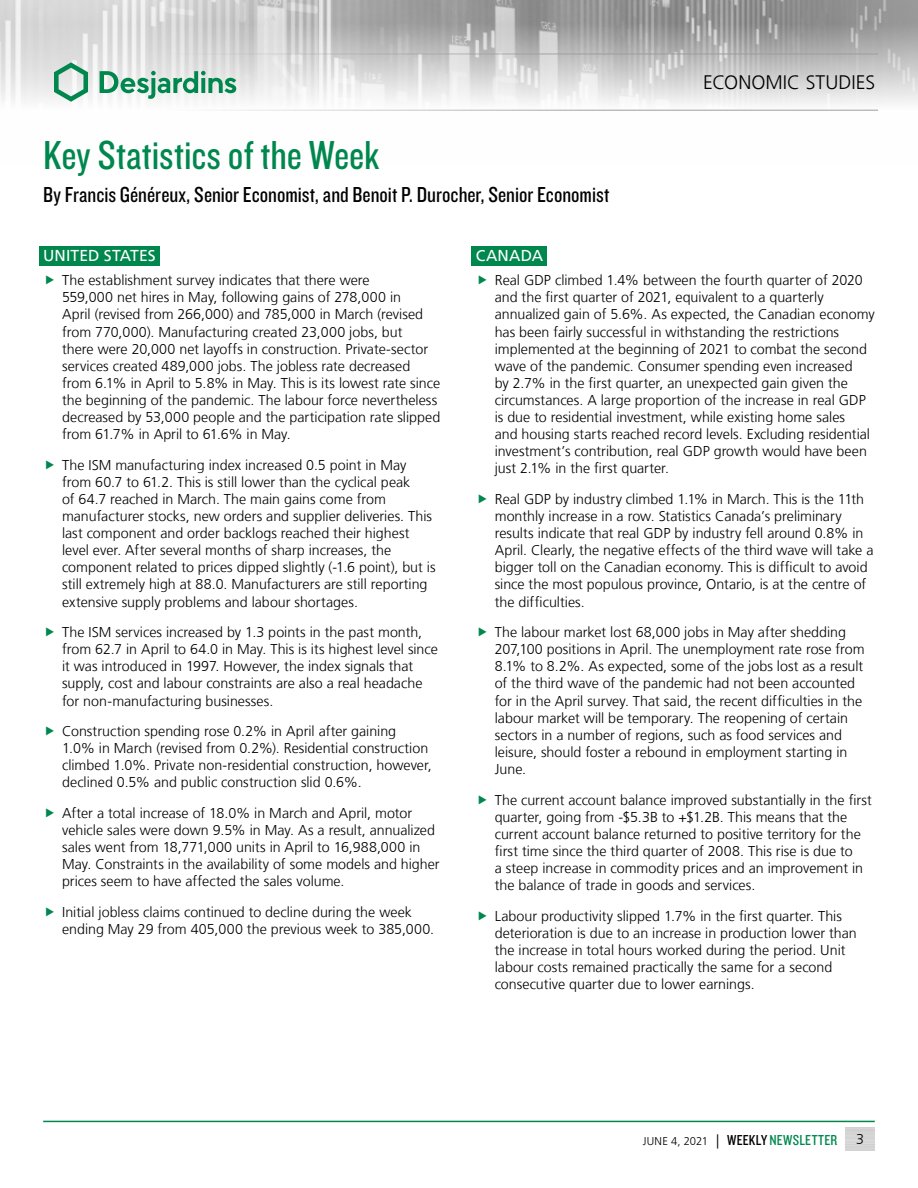
<style>
.page{position:relative;width:918px;height:1188px;background:#fff}
.page>*{position:absolute;margin:0;border:0;box-sizing:border-box;transform-origin:0 0}
.t1{font:42px "Knockout 29 Junior Ltweight";color:#00874e}
.t2{font:22.5px "Knockout 29 Junior Ltweight";color:#000}
.t3{font:300 19.5px "Frutiger LT";letter-spacing:.005em;color:#000}
.t4{font:15.75px "Frutiger LT";letter-spacing:.005em;color:#fff}
.t5{font:300 14.25px/17.1px "Frutiger LT";color:#000}
.t6{font:300 11.25px "Frutiger LT";letter-spacing:.01em;color:#000}
.s1{font-size:14.25px}
.s2{font-family:"Knockout 29 Junior Ltweight";font-weight:400;font-size:15px}
.s3{font-family:"Knockout 29 Junior Ltweight";font-weight:400;font-size:15px;color:#00874e}
</style>
<div class="page">
<img style="left:0;top:0;width:918px;height:110px">
<hr style="left:0;top:54px;width:878px;height:1px;background:#9d9d9c">
<hr style="left:0;top:110px;width:878px;height:1px;background:#9d9d9c">
<svg style="left:54px;top:62px;width:34px;height:40px"></svg>
<svg style="left:100px;top:71px;width:136px;height:28px"></svg>
<hr style="left:43px;top:1121px;width:832px;height:1px;background:#00874e">
<div style="left:39px;top:246px;width:121px;height:19px;background:#00874e"></div>
<div style="left:472px;top:246px;width:75px;height:19px;background:#00874e"></div>
<h1 class="t1" style="left:43px;top:128px;width:338px">Key Statistics of the Week</h1>
<h3 class="t2" style="left:43px;top:180px;width:568px">By Francis Généreux, Senior Economist, and Benoit P. Durocher, Senior Economist</h3>
<h3 class="t3" style="left:703px;top:72px;width:174px">ECONOMIC STUDIES</h3>
<p class="t4" style="left:43px;top:247px;width:114px">UNITED STATES</p>
<p class="t4" style="left:476px;top:247px;width:69px">CANADA</p>
<p class="t5" style="left:495px;top:272px;width:382px">Real GDP climbed 1.4% between the fourth quarter of 2020 and the first quarter of 2021, equivalent to a quarterly annualized gain of 5.6%. As expected, the Canadian economy has been fairly successful in withstanding the restrictions implemented at the beginning of 2021 to combat the second wave of the pandemic. Consumer spending even increased<br>by 2.7% in the first quarter, an unexpected gain given the circumstances. A large proportion of the increase in real GDP is due to residential investment, while existing home sales<br>and housing starts reached record levels. Excluding residential investment’s contribution, real GDP growth would have been just 2.1% in the first quarter.</p>
<p class="t5" style="left:495px;top:491px;width:380px">Real GDP by industry climbed 1.1% in March. This is the 11th monthly increase in a row. Statistics Canada’s preliminary results indicate that real GDP by industry fell around 0.8% in April. Clearly, the negative effects of the third wave will take a bigger toll on the Canadian economy. This is difficult to avoid since the most populous province, Ontario, is at the centre of the difficulties.</p>
<p class="t5" style="left:495px;top:624px;width:371px">The labour market lost 68,000 jobs in May after shedding 207,100 positions in April. The unemployment rate rose from 8.1% to 8.2%. As expected, some of the jobs lost as a result of the third wave of the pandemic had not been accounted for in the April survey. That said, the recent difficulties in the labour market will be temporary. The reopening of certain sectors in a number of regions, such as food services and leisure, should foster a rebound in employment starting in June.</p>
<p class="t5" style="left:495px;top:791px;width:379px">The current account balance improved substantially in the first quarter, going from -$5.3B to +$1.2B. This means that the current account balance returned to positive territory for the first time since the third quarter of 2008. This rise is due to<br>a steep increase in commodity prices and an improvement in the balance of trade in goods and services.</p>
<p class="t5" style="left:495px;top:907px;width:364px">Labour productivity slipped 1.7% in the first quarter. This deterioration is due to an increase in production lower than the increase in total hours worked during the period. Unit labour costs remained practically the same for a second consecutive quarter due to lower earnings.</p>
<p class="t5" style="left:62px;top:272px;width:380px">The establishment survey indicates that there were<br>559,000 net hires in May, following gains of 278,000 in<br>April (revised from 266,000) and 785,000 in March (revised from 770,000). Manufacturing created 23,000 jobs, but<br>there were 20,000 net layoffs in construction. Private-sector services created 489,000 jobs. The jobless rate decreased from 6.1% in April to 5.8% in May. This is its lowest rate since the beginning of the pandemic. The labour force nevertheless decreased by 53,000 people and the participation rate slipped from 61.7% in April to 61.6% in May.</p>
<p class="t5" style="left:62px;top:456px;width:375px">The ISM manufacturing index increased 0.5 point in May from 60.7 to 61.2. This is still lower than the cyclical peak<br>of 64.7 reached in March. The main gains come from manufacturer stocks, new orders and supplier deliveries. This last component and order backlogs reached their highest level ever. After several months of sharp increases, the component related to prices dipped slightly (-1.6 point), but is still extremely high at 88.0. Manufacturers are still reporting extensive supply problems and labour shortages.</p>
<p class="t5" style="left:62px;top:624px;width:377px">The ISM services increased by 1.3 points in the past month, from 62.7 in April to 64.0 in May. This is its highest level since it was introduced in 1997. However, the index signals that supply, cost and labour constraints are also a real headache for non-manufacturing businesses.</p>
<p class="t5" style="left:62px;top:723px;width:371px">Construction spending rose 0.2% in April after gaining 1.0% in March (revised from 0.2%). Residential construction climbed 1.0%. Private non-residential construction, however, declined 0.5% and public construction slid 0.6%.</p>
<p class="t5" style="left:62px;top:805px;width:379px">After a total increase of 18.0% in March and April, motor vehicle sales were down 9.5% in May. As a result, annualized sales went from 18,771,000 units in April to 16,988,000 in May. Constraints in the availability of some models and higher prices seem to have affected the sales volume.</p>
<p class="t5" style="left:62px;top:904px;width:374px">Initial jobless claims continued to decline during the week ending May 29 from 405,000 the previous week to 385,000.</p>
<p class="t6" style="left:643px;top:1135px;width:196px">JUNE 4, 2021 <span class="s1">|</span> <span class="s2">WEEKLY</span> <span class="s3">NEWSLETTER</span></p>
<p class="t5" style="left:856px;top:1131px;width:9px">3</p>
</div>
